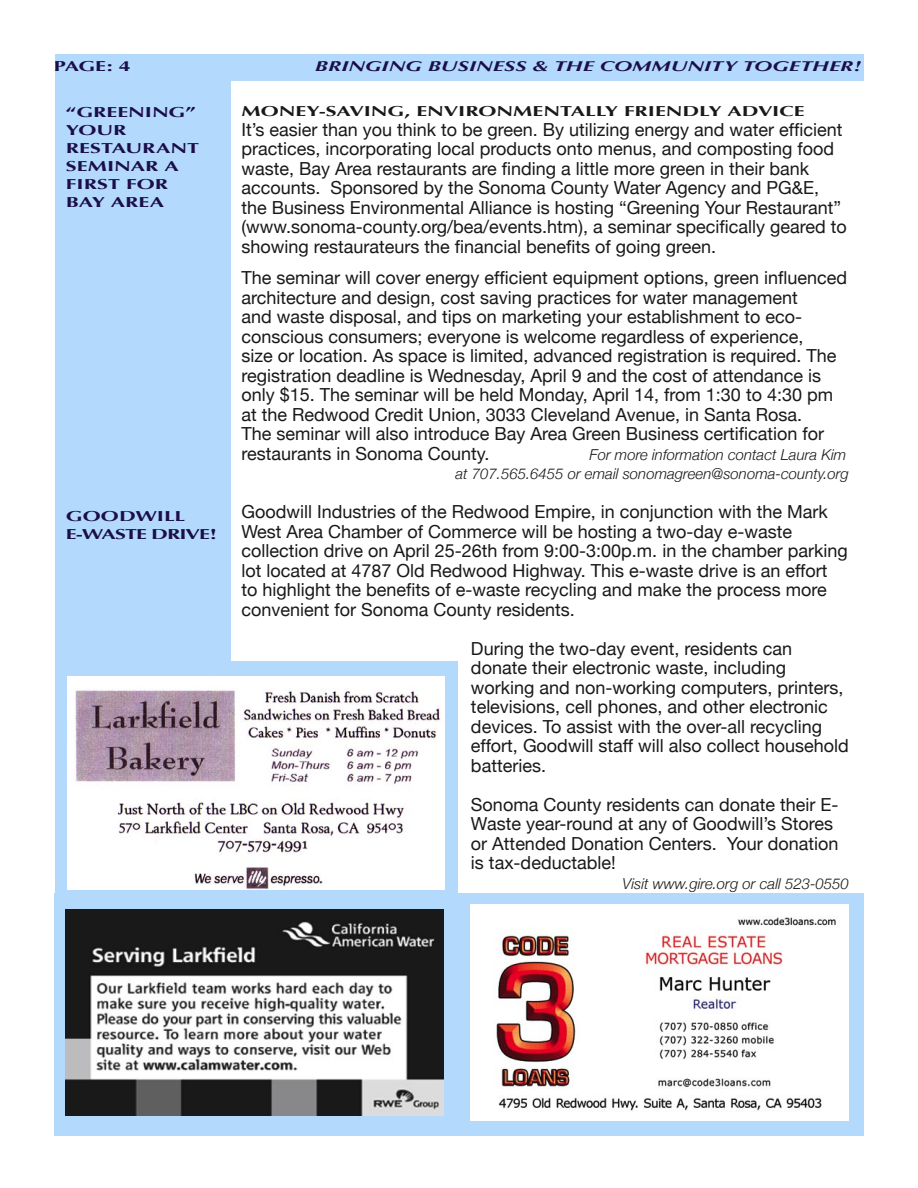
<style>
.page{position:relative;width:918px;height:1188px;background:#fff}
.page>*{position:absolute;margin:0;border:0;box-sizing:border-box;transform-origin:0 0}
.t1{font:18px/19.5px "Helvetica Neue";color:#1a1818}
.t2{font:italic 300 15px/19.5px "Helvetica Neue";color:#1a1818;text-align:right}
.t3{font:700 14.4px/18px "Optima";letter-spacing:-.005em;color:#1b0e49;scale:1.5 1}
.t4{font:700 14.4px "Optima";letter-spacing:-.005em;color:#1a1818;scale:1.5 1}
.t5{font:italic 700 14.4px "Optima";color:#1b0e49;scale:1.5 1}
.t6{font:700 14.4px/18px "Optima";letter-spacing:-.025em;color:#1b0e49;scale:1.5 1}
</style>
<div class="page">
<div style="left:56px;top:662px;width:402px;height:242px;background:#b3d9fc"></div>
<div style="left:55px;top:54px;width:176px;height:1080px;background:#b3d9fc"></div>
<div style="left:54px;top:893px;width:810px;height:243px;background:#b3d9fc"></div>
<img style="left:66px;top:910px;width:377px;height:205px">
<img style="left:67px;top:676px;width:378px;height:214px">
<div style="left:55px;top:54px;width:809px;height:27px;background:#b3d9fc"></div>
<img style="left:471px;top:904px;width:378px;height:216px">
<p class="t3" style="left:54px;top:58px;width:53px">PAGE: 4</p>
<p class="t5" style="left:315px;top:58px;width:366px">BRINGING BUSINESS &amp; THE COMMUNITY TOGETHER!</p>
<p class="t4" style="left:241px;top:103px;width:377px">MONEY-SAVING, ENVIRONMENTALLY FRIENDLY ADVICE</p>
<p class="t1" style="left:241px;top:119px;width:607px">It’s easier than you think to be green. By utilizing energy and water efficient practices, incorporating local products onto menus, and composting food waste, Bay Area restaurants are finding a little more green in their bank accounts. Sponsored by the Sonoma County Water Agency and PG&amp;E, the Business Environmental Alliance is hosting “Greening Your Restaurant” (www.sonoma-county.org/bea/events.htm), a seminar specifically geared to showing restaurateurs the financial benefits of going green.</p>
<p class="t1" style="left:241px;top:268px;width:607px">The seminar will cover energy efficient equipment options, green influenced architecture and design, cost saving practices for water management<br>and waste disposal, and tips on marketing your establishment to eco&shy;conscious consumers; everyone is welcome regardless of experience,<br>size or location. As space is limited, advanced registration is required. The registration deadline is Wednesday, April 9 and the cost of attendance is only $15. The seminar will be held Monday, April 14, from 1:30 to 4:30 pm at the Redwood Credit Union, 3033 Cleveland Avenue, in Santa Rosa.<br>The seminar will also introduce Bay Area Green Business certification for restaurants in Sonoma County.</p>
<p class="t3" style="left:66px;top:103px;width:90px">“GREENING”<br>YOUR<br>RESTAURANT<br>SEMINAR A<br>FIRST FOR<br>BAY AREA</p>
<p class="t2" style="left:455px;top:444px;width:395px">For more information contact Laura Kim<br>at 707.565.6455 or email sonomagreen@sonoma-county.org</p>
<p class="t1" style="left:241px;top:502px;width:608px">Goodwill Industries of the Redwood Empire, in conjunction with the Mark West Area Chamber of Commerce will be hosting a two-day e-waste collection drive on April 25-26th from 9:00-3:00p.m. in the chamber parking lot located at 4787 Old Redwood Highway. This e-waste drive is an effort to highlight the benefits of e-waste recycling and make the process more convenient for Sonoma County residents.</p>
<p class="t1" style="left:471px;top:638px;width:379px">During the two-day event, residents can donate their electronic waste, including working and non-working computers, printers, televisions, cell phones, and other electronic devices. To assist with the over-all recycling effort, Goodwill staff will also collect household batteries.</p>
<p class="t1" style="left:471px;top:794px;width:369px">Sonoma County residents can donate their E-Waste year-round at any of Goodwill’s Stores or Attended Donation Centers. Your donation is tax-deductable!</p>
<p class="t2" style="left:622px;top:873px;width:228px">Visit www.gire.org or call 523-0550</p>
<p class="t6" style="left:66px;top:507px;width:102px">GOODWILL<br>E-WASTE DRIVE!</p>
</div>
